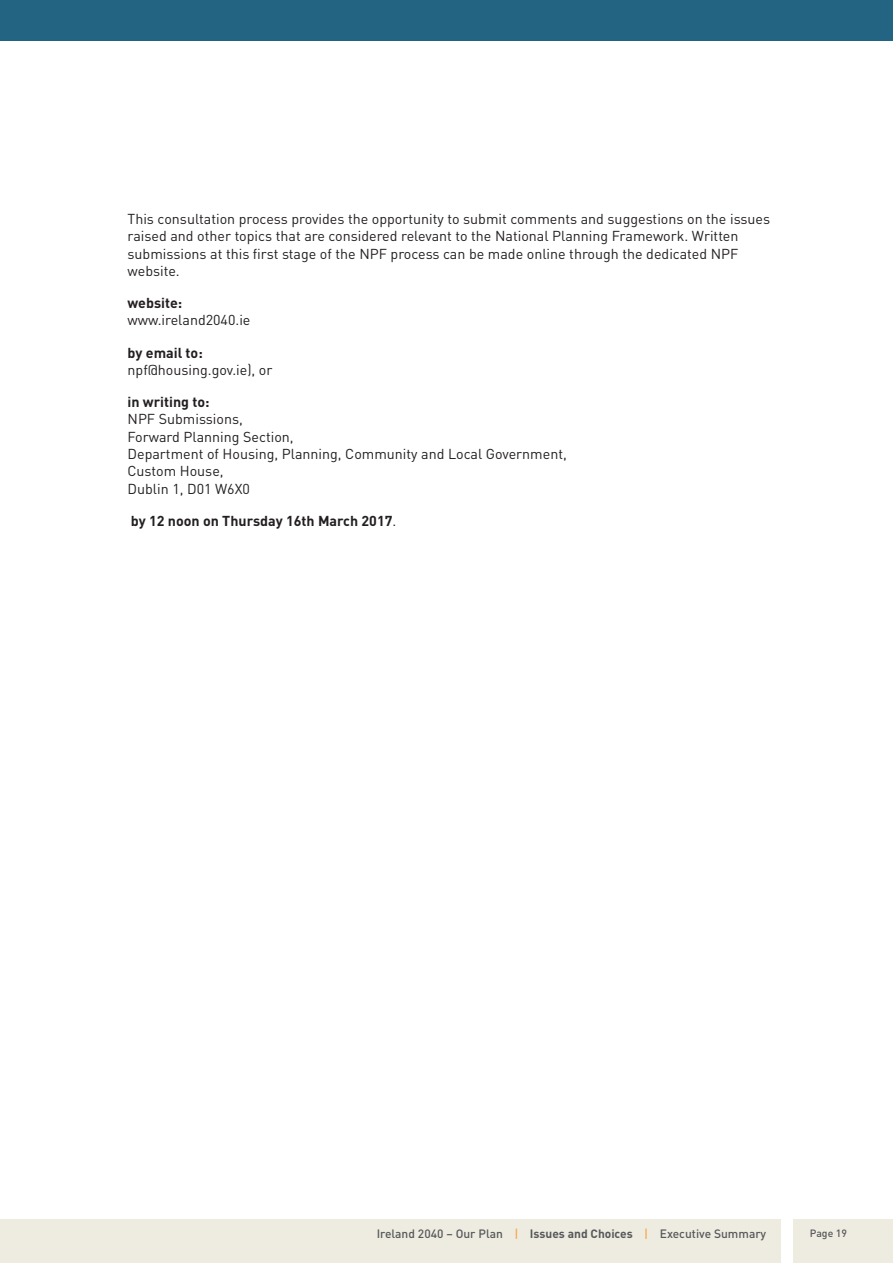
<style>
.page{position:relative;width:893px;height:1263px;background:#fff}
.page>*{position:absolute;margin:0;border:0;box-sizing:border-box;transform-origin:0 0}
.indented_text{font:14.25px/17.2px "DIN";color:#231f20}
.indented_text-2{font:700 14.25px "DIN";color:#231f20}
.t1{font:500 12px "DIN";color:#57585a}
.t2{font:500 10.5px "DIN";color:#57585a}
.s1{font-weight:700}
.s2{font-weight:400}
.s3{color:#f9a64a}
</style>
<div class="page">
<div style="left:0;top:0;width:893px;height:40px;background:#246483"></div>
<div style="left:0;top:1219px;width:893px;height:44px;background:#eeece1"></div>
<div style="left:782px;top:1219px;width:11px;height:44px;background:#fff"></div>
<p class="indented_text" style="left:128px;top:210px;width:644px">This consultation process provides the opportunity to submit comments and suggestions on the issues raised and other topics that are considered relevant to the National Planning Framework. Written submissions at this first stage of the NPF process can be made online through the dedicated NPF website.</p>
<p class="indented_text" style="left:128px;top:294px;width:124px"><span class="s1">website: </span>www.ireland2040.ie</p>
<p class="indented_text" style="left:128px;top:344px;width:146px"><span class="s1">by email to: </span>npf@housing.gov.ie), or</p>
<p class="indented_text" style="left:128px;top:393px;width:441px"><span class="s1">in writing to:<br></span>NPF Submissions,<br>Forward Planning Section,<br>Department of Housing, Planning, Community and Local Government,<br>Custom House,<br>Dublin 1, D01 W6X0</p>
<p class="indented_text-2" style="left:131px;top:511px;width:267px">by 12 noon on Thursday 16th March 2017<span class="s2">.</span></p>
<p class="t1" style="left:377px;top:1226px;width:391px">Ireland 2040 – Our Plan <span class="s3">|</span> <span class="s1">Issues and Choices</span> <span class="s3">|</span> Executive Summary</p>
<p class="t2" style="left:810px;top:1226px;width:39px">Page 19</p>
</div>
